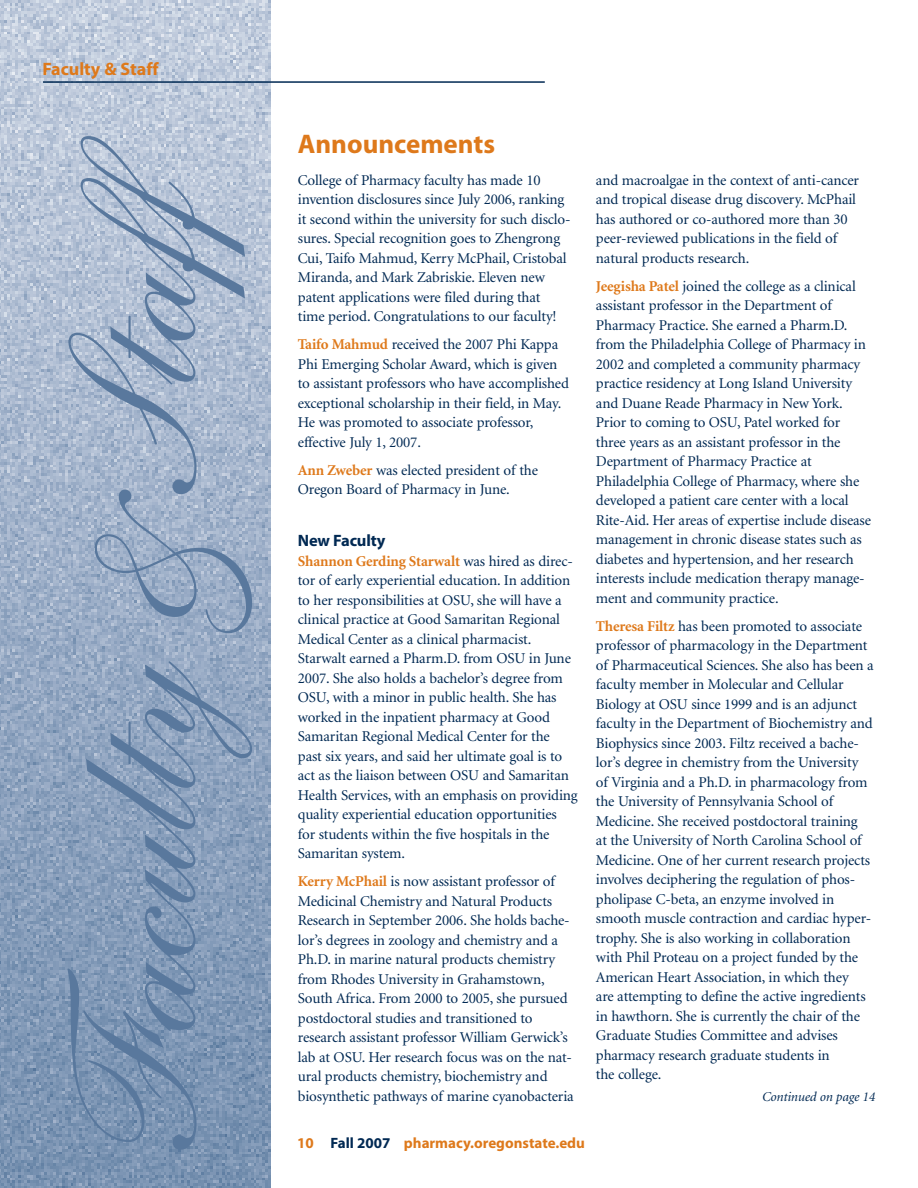
<style>
.page{position:relative;width:918px;height:1188px;background:#fff}
.page>*{position:absolute;margin:0;border:0;box-sizing:border-box;transform-origin:0 0}
.t1{font:180px "Pen Tweaks Two S Si";color:#59789d;scale:1.05 1}
.t2{font:700 27px "Myriad";color:#de791b}
.t3{font:700 18px "Myriad";color:#de791b}
.t4{font:700 16.5px "Myriad";letter-spacing:-.01em;color:#002953}
.t5{font:15px/19.5px "Minion";letter-spacing:-.01em;color:#002953}
.t6{font:700 15px "Myriad";color:#de791b}
.t7{font:italic 13.5px "Minion";letter-spacing:-.01em;color:#002953}
.s1{font-family:"Pen Tweaks One S Si"}
.s2{font-weight:700;color:#de791b}
.s3{color:#002953}
</style>
<div class="page">
<img style="left:0;top:0;width:271px;height:1188px">
<hr style="left:43px;top:81px;width:502px;height:2px;background:#002953">
<p class="t3" style="left:42px;top:62px;width:118px">Faculty &amp; Staff</p>
<h1 class="t1" style="left:70px;top:1178px;width:994px;rotate:-90deg">Faculty <span class="s1">&amp;</span> Staff</h1>
<h2 class="t2" style="left:298px;top:134px;width:199px">Announcements</h2>
<p class="t5" style="left:298px;top:171px;width:274px">College of Pharmacy faculty has made 10 invention disclosures since July 2006, ranking it second within the university for such disclo&shy;sures. Special recognition goes to Zhengrong Cui, Taifo Mahmud, Kerry McPhail, Cristobal Miranda, and Mark Zabriskie. Eleven new patent applications were filed during that time period. Congratulations to our faculty!</p>
<p class="t5" style="left:298px;top:336px;width:273px"><span class="s2">Taifo Mahmud</span> received the 2007 Phi Kappa Phi Emerging Scholar Award, which is given to assistant professors who have accomplished exceptional scholarship in their field, in May.<br>He was promoted to associate professor, effective July 1, 2007.</p>
<p class="t5" style="left:298px;top:462px;width:242px"><span class="s2">Ann Zweber</span> was elected president of the<br>Oregon Board of Pharmacy in June.</p>
<p class="t4" style="left:298px;top:534px;width:89px">New Faculty</p>
<p class="t5" style="left:298px;top:552px;width:281px"><span class="s2">Shannon Gerding Starwalt</span> was hired as direc&shy;tor of early experiential education. In addition to her responsibilities at OSU, she will have a clinical practice at Good Samaritan Regional Medical Center as a clinical pharmacist.<br>Starwalt earned a Pharm.D. from OSU in June 2007. She also holds a bachelor’s degree from OSU, with a minor in public health. She has worked in the inpatient pharmacy at Good Samaritan Regional Medical Center for the<br>past six years, and said her ultimate goal is to act as the liaison between OSU and Samaritan Health Services, with an emphasis on providing quality experiential education opportunities for students within the five hospitals in the Samaritan system.</p>
<p class="t5" style="left:298px;top:873px;width:277px"><span class="s2">Kerry McPhail</span> is now assistant professor of Medicinal Chemistry and Natural Products Research in September 2006. She holds bache&shy;lor’s degrees in zoology and chemistry and a Ph.D. in marine natural products chemistry from Rhodes University in Grahamstown, South Africa. From 2000 to 2005, she pursued postdoctoral studies and transitioned to research assistant professor William Gerwick’s lab at OSU. Her research focus was on the nat&shy;ural products chemistry, biochemistry and biosynthetic pathways of marine cyanobacteria</p>
<p class="t5" style="left:596px;top:171px;width:265px">and macroalgae in the context of anti-cancer and tropical disease drug discovery. McPhail has authored or co-authored more than 30 peer-reviewed publications in the field of natural products research.</p>
<p class="t5" style="left:596px;top:277px;width:277px"><span class="s2">Jeegisha Patel</span> joined the college as a clinical assistant professor in the Department of Pharmacy Practice. She earned a Pharm.D. from the Philadelphia College of Pharmacy in 2002 and completed a community pharmacy practice residency at Long Island University and Duane Reade Pharmacy in New York.<br>Prior to coming to OSU, Patel worked for three years as an assistant professor in the Department of Pharmacy Practice at Philadelphia College of Pharmacy, where she developed a patient care center with a local Rite-Aid. Her areas of expertise include disease management in chronic disease states such as diabetes and hypertension, and her research interests include medication therapy manage&shy;ment and community practice.</p>
<p class="t5" style="left:596px;top:618px;width:279px"><span class="s2">Theresa Filtz</span> has been promoted to associate professor of pharmacology in the Department of Pharmaceutical Sciences. She also has been a faculty member in Molecular and Cellular Biology at OSU since 1999 and is an adjunct faculty in the Department of Biochemistry and Biophysics since 2003. Filtz received a bache&shy;lor’s degree in chemistry from the University of Virginia and a Ph.D. in pharmacology from the University of Pennsylvania School of Medicine. She received postdoctoral training<br>at the University of North Carolina School of Medicine. One of her current research projects involves deciphering the regulation of phos&shy;pholipase C-beta, an enzyme involved in smooth muscle contraction and cardiac hyper&shy;trophy. She is also working in collaboration with Phil Proteau on a project funded by the American Heart Association, in which they<br>are attempting to define the active ingredients in hawthorn. She is currently the chair of the Graduate Studies Committee and advises pharmacy research graduate students in<br>the college.</p>
<p class="t7" style="left:762px;top:1091px;width:114px">Continued on page 14</p>
<p class="t6" style="left:297px;top:1137px;width:289px">10 <span class="s3">Fall 2007</span> pharmacy.oregonstate.edu</p>
</div>
